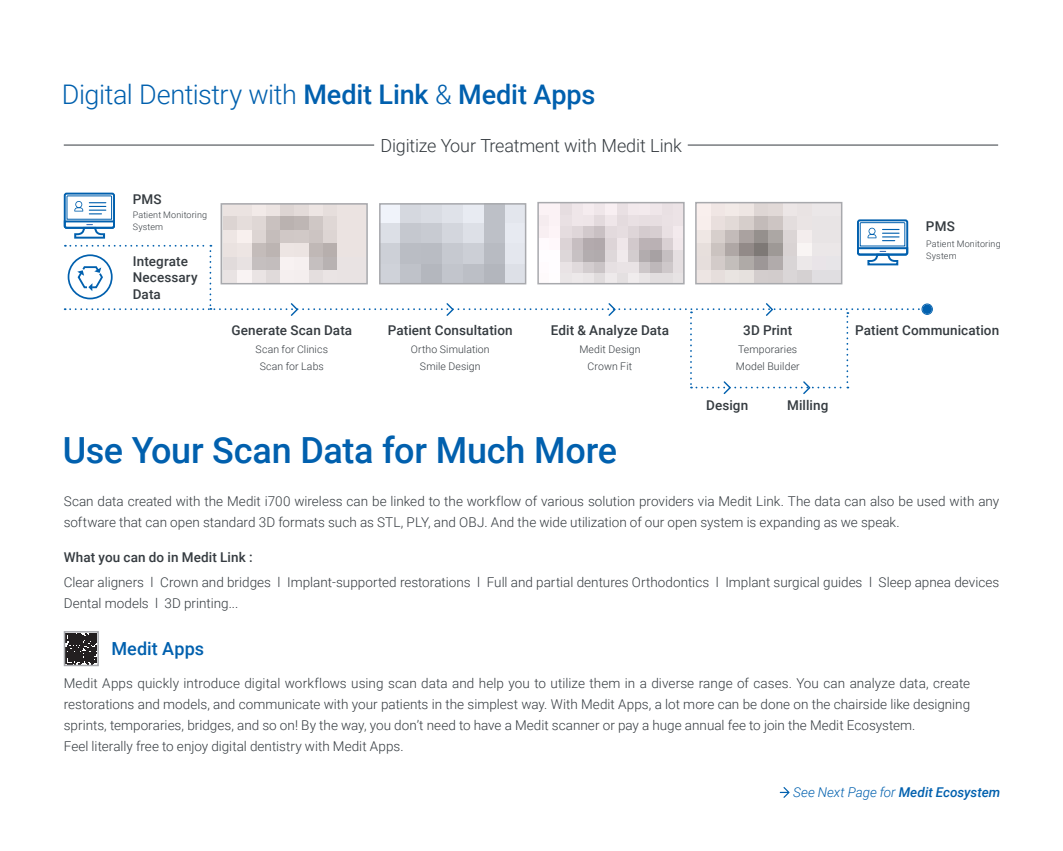
<style>
.page{position:relative;width:1063px;height:851px;background:#fff}
.page>*{position:absolute;margin:0;border:0;box-sizing:border-box;transform-origin:0 0}
.t1{font:500 36px "Roboto";letter-spacing:-.01em;color:#0160ae}
.t2{font:300 27px "Roboto";letter-spacing:-.02em;color:#0160ae}
.t3{font:300 18px "Roboto";letter-spacing:-.01em;color:#353b40}
.t4{font:500 18px "Roboto";letter-spacing:.005em;color:#0160ae}
.t5{font:300 13.5px/21px "Roboto";color:#353b40}
.t6{font:500 13.5px/16.5px "Roboto";letter-spacing:.01em;color:#353b40}
.t7{font:italic 300 13.5px "Roboto";color:#0160ae}
.t8{font:300 10.5px/16.5px "Roboto";letter-spacing:.01em;color:#353b40;text-align:center}
.t9{font:300 9px/12px "Roboto";letter-spacing:.015em;color:#353b40}
.s1{font-weight:500}
</style>
<div class="page">
<div style="left:64px;top:192px;width:51px;height:37px;border:2px solid #0160ae;border-radius:2px"></div>
<div style="left:923px;top:304px;width:9px;height:10px;background:#0764b0;border-radius:50%"></div>
<div style="left:922px;top:304px;width:11px;height:10px;border:1px solid #0160ae;border-radius:50%"></div>
<div style="left:923px;top:305px;width:8px;height:8px;border:1px solid #0160ae;border-radius:50%"></div>
<svg style="left:63px;top:195px;width:866px;height:199px"></svg>
<hr style="left:64px;top:145px;width:310px;height:1px;background:#353b40">
<hr style="left:688px;top:145px;width:310px;height:1px;background:#353b40">
<svg style="left:780px;top:787px;width:10px;height:10px"></svg>
<img style="left:382px;top:206px;width:141px;height:75px">
<div style="left:379px;top:203px;width:147px;height:81px;border:2px solid #a8a9ad"></div>
<svg style="left:67px;top:634px;width:29px;height:29px"></svg>
<div style="left:64px;top:631px;width:35px;height:35px;border:2px solid #a8a9ad"></div>
<h2 class="t2" style="left:62px;top:76px;width:535px">Digital Dentistry with <span class="s1">Medit Link</span> &amp; <span class="s1">Medit Apps</span></h2>
<p class="t6" style="left:133px;top:191px;width:30px">PMS</p>
<p class="t9" style="left:133px;top:208px;width:76px">Patient Monitoring<br>System</p>
<p class="t6" style="left:133px;top:252px;width:66px">Integrate<br>Necessary<br>Data</p>
<h3 class="t3" style="left:380px;top:132px;width:303px">Digitize Your Treatment with Medit Link</h3>
<p class="t6" style="left:231px;top:321px;width:122px">Generate Scan Data</p>
<p class="t6" style="left:388px;top:321px;width:126px">Patient Consultation</p>
<p class="t6" style="left:551px;top:321px;width:120px">Edit &amp; Analyze Data</p>
<p class="t6" style="left:743px;top:321px;width:51px">3D Print</p>
<p class="t8" style="left:256px;top:341px;width:74px">Scan for Clinics<br>Scan for Labs</p>
<p class="t8" style="left:411px;top:341px;width:80px">Ortho Simulation<br>Smile Design</p>
<p class="t8" style="left:579px;top:341px;width:63px">Medit Design<br>Crown Fit</p>
<p class="t8" style="left:736px;top:341px;width:66px;text-align:left">Temporaries<br>Model Builder</p>
<p class="t6" style="left:706px;top:396px;width:44px">Design</p>
<p class="t6" style="left:787px;top:396px;width:43px">Milling</p>
<p class="t6" style="left:926px;top:217px;width:30px">PMS</p>
<p class="t9" style="left:926px;top:237px;width:76px">Patient Monitoring<br>System</p>
<p class="t6" style="left:855px;top:321px;width:146px">Patient Communication</p>
<h1 class="t1" style="left:63px;top:424px;width:556px">Use Your Scan Data for Much More</h1>
<p class="t5" style="left:64px;top:490px;width:937px">Scan data created with the Medit i700 wireless can be linked to the workflow of various solution providers via Medit Link. The data can also be used with any software that can open standard 3D formats such as STL, PLY, and OBJ. And the wide utilization of our open system is expanding as we speak.</p>
<p class="t6" style="left:64px;top:548px;width:190px">What you can do in Medit Link :</p>
<p class="t5" style="left:64px;top:570px;width:937px">Clear aligners l Crown and bridges l Implant-supported restorations l Full and partial dentures Orthodontics l Implant surgical guides l Sleep apnea devices<br>Dental models l 3D printing...</p>
<h3 class="t4" style="left:112px;top:636px;width:94px">Medit Apps</h3>
<p class="t5" style="left:64px;top:671px;width:908px">Medit Apps quickly introduce digital workflows using scan data and help you to utilize them in a diverse range of cases. You can analyze data, create restorations and models, and communicate with your patients in the simplest way. With Medit Apps, a lot more can be done on the chairside like designing sprints, temporaries, bridges, and so on! By the way, you don’t need to have a Medit scanner or pay a huge annual fee to join the Medit Ecosystem.<br>Feel literally free to enjoy digital dentistry with Medit Apps.</p>
<p class="t7" style="left:793px;top:782px;width:209px">See Next Page for <span class="s1">Medit Ecosystem</span></p>
</div>
